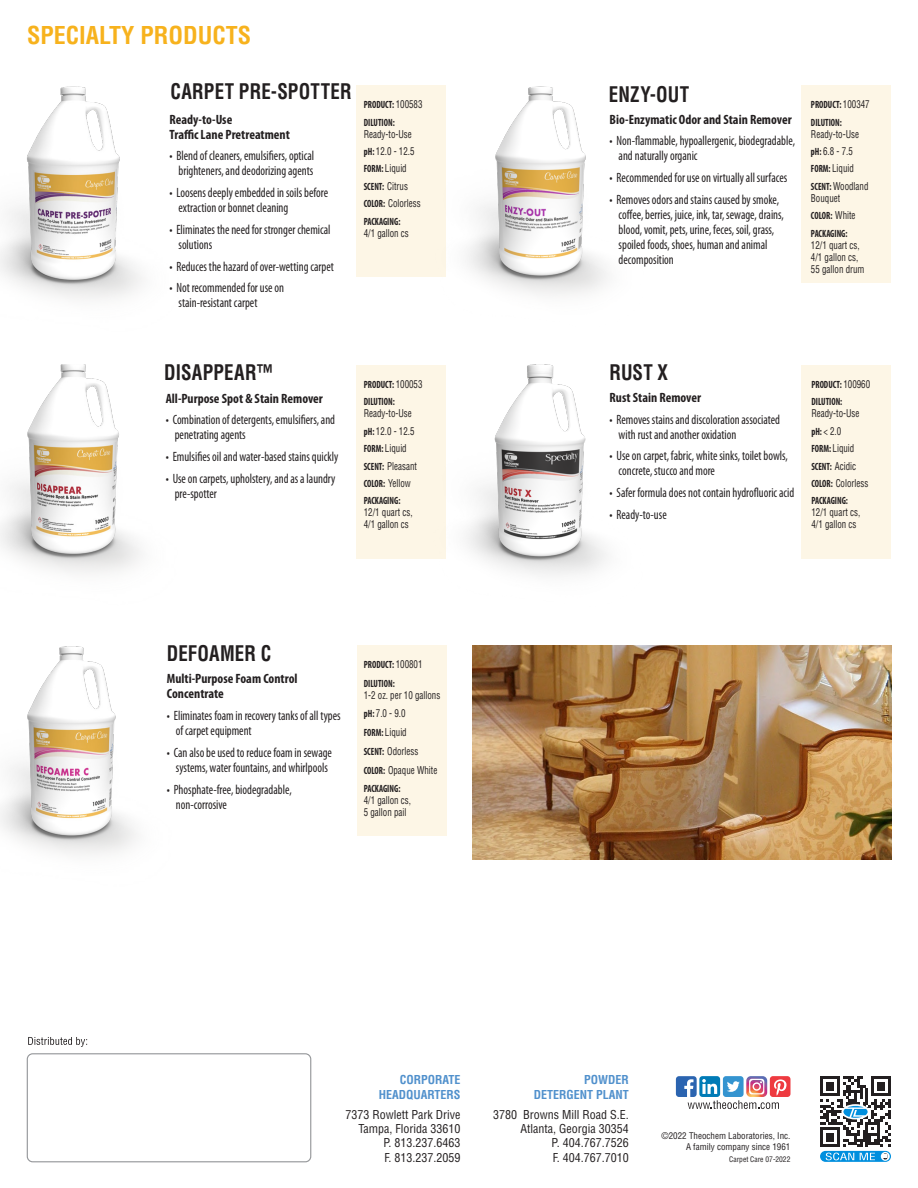
<style>
.page{position:relative;width:918px;height:1188px;background:#fff}
.page>*{position:absolute;margin:0;border:0;box-sizing:border-box;transform-origin:0 0}
.t1{font:700 condensed 24px "Helvetica LT Std";color:#f7b21d}
.Product_Name{font:700 condensed 21px "Helvetica LT Std";letter-spacing:.01em;color:#231f20;scale:.9 1}
.Product_bullet_point{font:condensed 13.5px/15px "Myriad Pro";color:#231f20;scale:.9 1}
.Product_description{font:700 condensed 13.5px/15px "Myriad Pro";color:#231f20}
.t2{font:condensed 12px "Helvetica LT Std";color:#231f20}
.t3{font:700 condensed 12px "Helvetica LT Std";color:#5090cc}
.t4{font:condensed 10.5px "Helvetica LT Std";color:#231f20;scale:.85 1}
.t5{font:700 condensed 10.5px "Myriad Pro";color:#231f20;scale:.85 1}
.t6{font:condensed 9px "Helvetica LT Std";color:#231f20}
.t7{font:condensed 7.5px "Helvetica LT Std";color:#231f20}
.s1{font-family:"Helvetica LT Std";font-weight:400}
.s2{font-family:"Myriad Pro";font-weight:700}
</style>
<div class="page">
<div style="left:357px;top:646px;width:89px;height:190px;background:#fdf6e6"></div>
<div style="left:356px;top:365px;width:90px;height:194px;background:#fdf6e6"></div>
<div style="left:801px;top:365px;width:90px;height:194px;background:#fdf6e6"></div>
<div style="left:356px;top:85px;width:90px;height:191px;background:#fdf6e6"></div>
<div style="left:801px;top:85px;width:90px;height:198px;background:#fdf6e6"></div>
<img style="left:0;top:364px;width:141px;height:209px">
<img style="left:0;top:646px;width:137px;height:209px">
<img style="left:424px;top:86px;width:184px;height:209px">
<img style="left:473px;top:646px;width:418px;height:214px">
<img style="left:466px;top:364px;width:141px;height:211px">
<img style="left:0;top:86px;width:142px;height:213px">
<div style="left:27px;top:1053px;width:284px;height:109px;border:1px solid #939598;border-radius:5px"></div>
<svg style="left:28px;top:1037px;width:59px;height:10px"></svg>
<div style="left:770px;top:1076px;width:20px;height:21px;background:#ee3a40;border-radius:3px"></div>
<svg style="left:676px;top:1076px;width:111px;height:33px"></svg>
<svg style="left:820px;top:1076px;width:71px;height:71px"></svg>
<svg style="left:820px;top:1151px;width:71px;height:11px"></svg>
<svg style="left:826px;top:1153px;width:28px;height:7px"></svg>
<svg style="left:860px;top:1153px;width:15px;height:7px"></svg>
<svg style="left:881px;top:1152px;width:9px;height:9px"></svg>
<svg style="left:883px;top:1153px;width:4px;height:7px"></svg>
<p class="t1" style="left:27px;top:20px;width:226px">SPECIALTY PRODUCTS</p>
<p class="Product_Name" style="left:171px;top:79px;width:203px">CARPET PRE-SPOTTER</p>
<p class="Product_description" style="left:170px;top:111px;width:64px">Ready-to-Use</p>
<p class="Product_description" style="left:170px;top:126px;width:122px">Traffic Lane Pretreatment</p>
<p class="Product_bullet_point" style="left:170px;top:148px;width:162px;text-align:center">• Blend of cleaners, emulsifiers, optical brighteners, and deodorizing agents</p>
<p class="Product_bullet_point" style="left:178px;top:185px;width:168px;text-indent:-9px">• Loosens deeply embedded in soils before extraction or bonnet cleaning</p>
<p class="Product_bullet_point" style="left:178px;top:222px;width:170px;text-indent:-9px">• Eliminates the need for stronger chemical solutions</p>
<p class="Product_bullet_point" style="left:170px;top:258px;width:184px">• Reduces the hazard of over-wetting carpet</p>
<p class="Product_bullet_point" style="left:170px;top:280px;width:129px">• Not recommended for use on</p>
<p class="Product_bullet_point" style="left:179px;top:295px;width:89px">stain-resistant carpet</p>
<p class="t5" style="left:364px;top:98px;width:71px">PRODUCT: <span class="s1">100583</span></p>
<p class="t5" style="left:364px;top:116px;width:38px">DILUTION:</p>
<p class="t4" style="left:364px;top:127px;width:58px">Ready-to-Use</p>
<p class="t4" style="left:364px;top:145px;width:61px"><span class="s2">pH:</span> 12.0 - 12.5</p>
<p class="t4" style="left:364px;top:162px;width:52px"><span class="s2">FORM:</span> Liquid</p>
<p class="t5" style="left:364px;top:180px;width:54px">SCENT: <span class="s1">Citrus</span></p>
<p class="t4" style="left:364px;top:197px;width:69px"><span class="s2">COLOR:</span> Colorless</p>
<p class="t5" style="left:364px;top:215px;width:45px">PACKAGING:</p>
<p class="t4" style="left:364px;top:226px;width:55px">4/1 gallon cs</p>
<p class="Product_Name" style="left:164px;top:359px;width:123px">DISAPPEAR™</p>
<p class="Product_description" style="left:166px;top:390px;width:159px">All-Purpose Spot &amp; Stain Remover</p>
<p class="Product_bullet_point" style="left:175px;top:412px;width:180px;text-indent:-9px">• Combination of detergents, emulsifiers, and penetrating agents</p>
<p class="Product_bullet_point" style="left:166px;top:449px;width:193px">• Emulsifies oil and water-based stains quickly</p>
<p class="Product_bullet_point" style="left:175px;top:471px;width:180px;text-indent:-9px">• Use on carpets, upholstery, and as a laundry pre-spotter</p>
<p class="t5" style="left:364px;top:378px;width:71px">PRODUCT: <span class="s1">100053</span></p>
<p class="t5" style="left:364px;top:395px;width:38px">DILUTION:</p>
<p class="t4" style="left:364px;top:407px;width:58px">Ready-to-Use</p>
<p class="t4" style="left:364px;top:424px;width:61px"><span class="s2">pH:</span> 12.0 - 12.5</p>
<p class="t4" style="left:364px;top:442px;width:52px"><span class="s2">FORM:</span> Liquid</p>
<p class="t4" style="left:364px;top:459px;width:64px"><span class="s2">SCENT:</span> Pleasant</p>
<p class="t5" style="left:364px;top:477px;width:57px">COLOR: <span class="s1">Yellow</span></p>
<p class="t5" style="left:364px;top:494px;width:45px">PACKAGING:</p>
<p class="t4" style="left:364px;top:506px;width:59px">12/1 quart cs,</p>
<p class="t4" style="left:364px;top:518px;width:55px">4/1 gallon cs</p>
<p class="Product_Name" style="left:167px;top:640px;width:117px">DEFOAMER C</p>
<p class="Product_description" style="left:167px;top:671px;width:132px">Multi-Purpose Foam Control<br>Concentrate</p>
<p class="Product_bullet_point" style="left:176px;top:708px;width:185px;text-indent:-9px">• Eliminates foam in recovery tanks of all types of carpet equipment</p>
<p class="Product_bullet_point" style="left:167px;top:745px;width:185px;text-align:center">• Can also be used to reduce foam in sewage systems, water fountains, and whirlpools</p>
<p class="Product_bullet_point" style="left:167px;top:782px;width:140px">• Phosphate-free, biodegradable,</p>
<p class="Product_bullet_point" style="left:176px;top:797px;width:58px">non-corrosive</p>
<p class="t5" style="left:364px;top:658px;width:71px">PRODUCT: <span class="s1">100801</span></p>
<p class="t5" style="left:364px;top:677px;width:38px">DILUTION:</p>
<p class="t4" style="left:364px;top:688px;width:92px">1-2 oz. per 10 gallons</p>
<p class="t4" style="left:364px;top:707px;width:51px"><span class="s2">pH:</span> 7.0 - 9.0</p>
<p class="t4" style="left:364px;top:726px;width:52px"><span class="s2">FORM:</span> Liquid</p>
<p class="t4" style="left:364px;top:744px;width:66px"><span class="s2">SCENT:</span> Odorless</p>
<p class="t4" style="left:364px;top:763px;width:88px"><span class="s2">COLOR:</span> Opaque White</p>
<p class="t5" style="left:364px;top:782px;width:45px">PACKAGING:</p>
<p class="t4" style="left:364px;top:794px;width:57px">4/1 gallon cs,</p>
<p class="t4" style="left:364px;top:806px;width:52px">5 gallon pail</p>
<p class="Product_Name" style="left:609px;top:81px;width:91px">ENZY-OUT</p>
<p class="Product_description" style="left:610px;top:111px;width:183px">Bio-Enzymatic Odor and Stain Remover</p>
<p class="Product_bullet_point" style="left:619px;top:133px;width:197px;text-indent:-9px">• Non-flammable, hypoallergenic, biodegradable, and naturally organic</p>
<p class="Product_bullet_point" style="left:610px;top:170px;width:199px">• Recommended for use on virtually all surfaces</p>
<p class="Product_bullet_point" style="left:619px;top:192px;width:185px;text-indent:-9px">• Removes odors and stains caused by smoke, coffee, berries, juice, ink, tar, sewage, drains, blood, vomit, pets, urine, feces, soil, grass, spoiled foods, shoes, human and animal decomposition</p>
<p class="t5" style="left:811px;top:98px;width:71px">PRODUCT: <span class="s1">100347</span></p>
<p class="t5" style="left:811px;top:116px;width:38px">DILUTION:</p>
<p class="t4" style="left:811px;top:127px;width:58px">Ready-to-Use</p>
<p class="t4" style="left:811px;top:145px;width:51px"><span class="s2">pH:</span> 6.8 - 7.5</p>
<p class="t4" style="left:811px;top:162px;width:52px"><span class="s2">FORM:</span> Liquid</p>
<p class="t4" style="left:811px;top:179px;width:69px"><span class="s2">SCENT:</span> Woodland</p>
<p class="t4" style="left:811px;top:191px;width:36px">Bouquet</p>
<p class="t5" style="left:811px;top:209px;width:54px">COLOR: <span class="s1">White</span></p>
<p class="t5" style="left:811px;top:227px;width:45px">PACKAGING:</p>
<p class="t4" style="left:811px;top:238px;width:59px">12/1 quart cs,</p>
<p class="t4" style="left:811px;top:250px;width:57px">4/1 gallon cs,</p>
<p class="t4" style="left:811px;top:262px;width:64px">55 gallon drum</p>
<p class="Product_Name" style="left:610px;top:359px;width:66px">RUST X</p>
<p class="Product_description" style="left:610px;top:389px;width:93px">Rust Stain Remover</p>
<p class="Product_bullet_point" style="left:619px;top:411px;width:181px;text-indent:-9px">• Removes stains and discoloration associated with rust and another oxidation</p>
<p class="Product_bullet_point" style="left:619px;top:448px;width:190px;text-indent:-9px">• Use on carpet, fabric, white sinks, toilet bowls, concrete, stucco and more</p>
<p class="Product_bullet_point" style="left:610px;top:485px;width:207px">• Safer formula does not contain hydrofluoric acid</p>
<p class="Product_bullet_point" style="left:610px;top:507px;width:65px">• Ready-to-use</p>
<p class="t5" style="left:811px;top:378px;width:71px">PRODUCT: <span class="s1">100960</span></p>
<p class="t5" style="left:811px;top:395px;width:38px">DILUTION:</p>
<p class="t4" style="left:811px;top:407px;width:58px">Ready-to-Use</p>
<p class="t4" style="left:811px;top:424px;width:37px"><span class="s2">pH:</span> &lt; 2.0</p>
<p class="t4" style="left:811px;top:442px;width:52px"><span class="s2">FORM:</span> Liquid</p>
<p class="t5" style="left:811px;top:460px;width:54px">SCENT: <span class="s1">Acidic</span></p>
<p class="t4" style="left:811px;top:477px;width:69px"><span class="s2">COLOR:</span> Colorless</p>
<p class="t5" style="left:811px;top:494px;width:45px">PACKAGING:</p>
<p class="t4" style="left:811px;top:506px;width:59px">12/1 quart cs,</p>
<p class="t4" style="left:811px;top:518px;width:55px">4/1 gallon cs</p>
<p class="t3" style="left:400px;top:1073px;width:62px">CORPORATE</p>
<p class="t3" style="left:379px;top:1087px;width:83px">HEADQUARTERS</p>
<p class="t2" style="left:346px;top:1107px;width:116px">7373 Rowlett Park Drive</p>
<p class="t2" style="left:358px;top:1121px;width:104px">Tampa, Florida 33610</p>
<p class="t2" style="left:383px;top:1136px;width:79px">P. 813.237.6463</p>
<p class="t2" style="left:384px;top:1150px;width:77px">F. 813.237.2059</p>
<p class="t3" style="left:584px;top:1073px;width:46px">POWDER</p>
<p class="t3" style="left:534px;top:1087px;width:97px">DETERGENT PLANT</p>
<p class="t2" style="left:493px;top:1107px;width:137px">3780 Browns Mill Road S.E.</p>
<p class="t2" style="left:520px;top:1121px;width:110px">Atlanta, Georgia 30354</p>
<p class="t2" style="left:552px;top:1136px;width:79px">P. 404.767.7526</p>
<p class="t2" style="left:553px;top:1150px;width:77px">F. 404.767.7010</p>
<p class="t6" style="left:662px;top:1130px;width:130px">©2022 Theochem Laboratories, Inc.</p>
<p class="t6" style="left:686px;top:1141px;width:106px">A family company since 1961</p>
<p class="t7" style="left:729px;top:1155px;width:63px">Carpet Care 07-2022</p>
</div>
